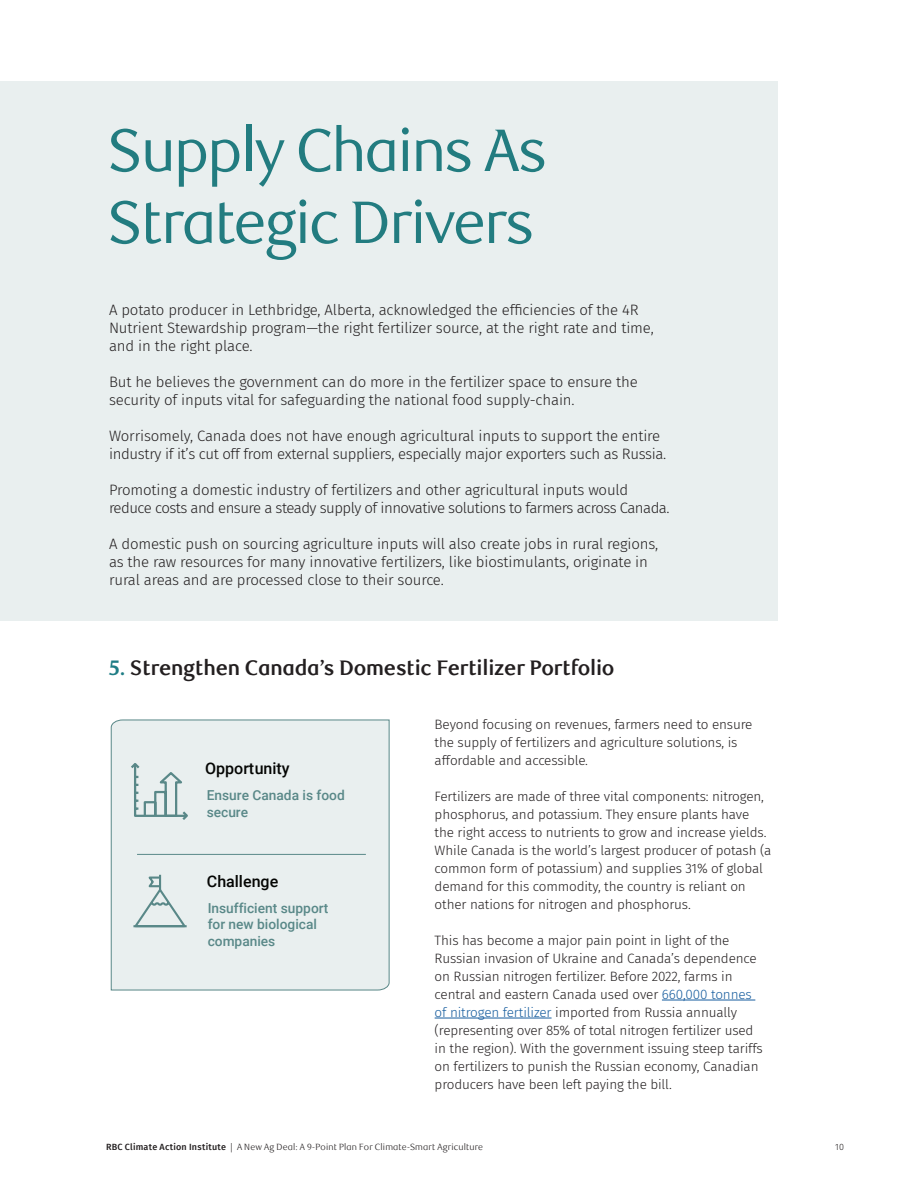
<style>
.page{position:relative;width:918px;height:1188px;background:#fff}
.page>*{position:absolute;margin:0;border:0;box-sizing:border-box;transform-origin:0 0}
.t1{font:60px/72px "RBC Display";letter-spacing:-.03em;color:#227c80}
.t2{font:700 21px "RBC Display";letter-spacing:-.01em;color:#231f20}
.t3{font:500 16.05px "Roboto";color:#040503}
.t4{font:300 15px/18px "Fira Sans";letter-spacing:-.01em;color:#231f20}
.t5{font:300 15px/18px "Fira Sans";letter-spacing:-.035em;color:#231f20}
.t6{font:500 13.8px/16.5px "Roboto";color:#598888}
.t7{font:300 13.5px/18px "Fira Sans";letter-spacing:-.01em;color:#231f20}
.t8{font:300 9px "RBC Display";letter-spacing:.02em;color:#231f20}
.t9{font:300 9px "Fira Sans";color:#231f20}
.s1{color:#1f7d85}
.s2{color:#175d9e}
.s3{font-family:"Fira Sans";font-weight:500}
</style>
<div class="page">
<div style="left:111px;top:720px;width:279px;height:270px;background:#e9efef"></div>
<svg style="left:129px;top:761px;width:61px;height:61px"></svg>
<svg style="left:132px;top:873px;width:55px;height:56px"></svg>
<hr style="left:135px;top:925px;width:51px;height:2px;background:#598888">
<hr style="left:137px;top:854px;width:229px;height:1px;background:#598888">
<div style="left:0;top:82px;width:778px;height:539px;background:#e9efef"></div>
<hr style="left:662px;top:1000px;width:93px;height:1px;background:#175d9e">
<hr style="left:435px;top:1018px;width:117px;height:1px;background:#175d9e">
<h1 class="t1" style="left:108px;top:116px;width:441px">Supply Chains As<br>Strategic Drivers</h1>
<p class="t4" style="left:109px;top:301px;width:546px">A potato producer in Lethbridge, Alberta, acknowledged the efficiencies of the 4R<br>Nutrient Stewardship program—the right fertilizer source, at the right rate and time, and in the right place.</p>
<p class="t4" style="left:109px;top:373px;width:530px">But he believes the government can do more in the fertilizer space to ensure the security of inputs vital for safeguarding the national food supply-chain.</p>
<p class="t4" style="left:109px;top:427px;width:559px">Worrisomely, Canada does not have enough agricultural inputs to support the entire industry if it’s cut off from external suppliers, especially major exporters such as Russia.</p>
<p class="t5" style="left:109px;top:481px;width:562px">Promoting a domestic industry of fertilizers and other agricultural inputs would reduce costs and ensure a steady supply of innovative solutions to farmers across Canada.</p>
<p class="t4" style="left:109px;top:535px;width:551px">A domestic push on sourcing agriculture inputs will also create jobs in rural regions, as the raw resources for many innovative fertilizers, like biostimulants, originate in rural areas and are processed close to their source.</p>
<h2 class="t2" style="left:109px;top:655px;width:507px"><span class="s1">5.</span> Strengthen Canada’s Domestic Fertilizer Portfolio</h2>
<p class="t7" style="left:435px;top:715px;width:319px">Beyond focusing on revenues, farmers need to ensure the supply of fertilizers and agriculture solutions, is affordable and accessible.</p>
<p class="t7" style="left:435px;top:787px;width:338px">Fertilizers are made of three vital components: nitrogen, phosphorus, and potassium. They ensure plants have the right access to nutrients to grow and increase yields.<br>While Canada is the world’s largest producer of potash (a common form of potassium) and supplies 31% of global demand for this commodity, the country is reliant on other nations for nitrogen and phosphorus.</p>
<p class="t7" style="left:435px;top:931px;width:330px">This has become a major pain point in light of the Russian invasion of Ukraine and Canada’s dependence on Russian nitrogen fertilizer. Before 2022, farms in central and eastern Canada used over <span class="s2">660,000 tonnes of nitrogen fertilizer</span> imported from Russia annually (representing over 85% of total nitrogen fertilizer used in the region). With the government issuing steep tariffs on fertilizers to punish the Russian economy, Canadian producers have been left paying the bill.</p>
<p class="t3" style="left:205px;top:757px;width:86px">Opportunity</p>
<p class="t6" style="left:207px;top:786px;width:140px">Ensure Canada is food secure</p>
<p class="t3" style="left:207px;top:870px;width:73px">Challenge</p>
<p class="t6" style="left:208px;top:899px;width:122px">Insufficient support for new biological companies</p>
<p class="t8" style="left:106px;top:1141px;width:379px"><span class="s3">RBC Climate Action Institute</span> | A New Ag Deal: A 9-Point Plan For Climate-Smart Agriculture</p>
<p class="t9" style="left:835px;top:1140px;width:10px">10</p>
</div>
